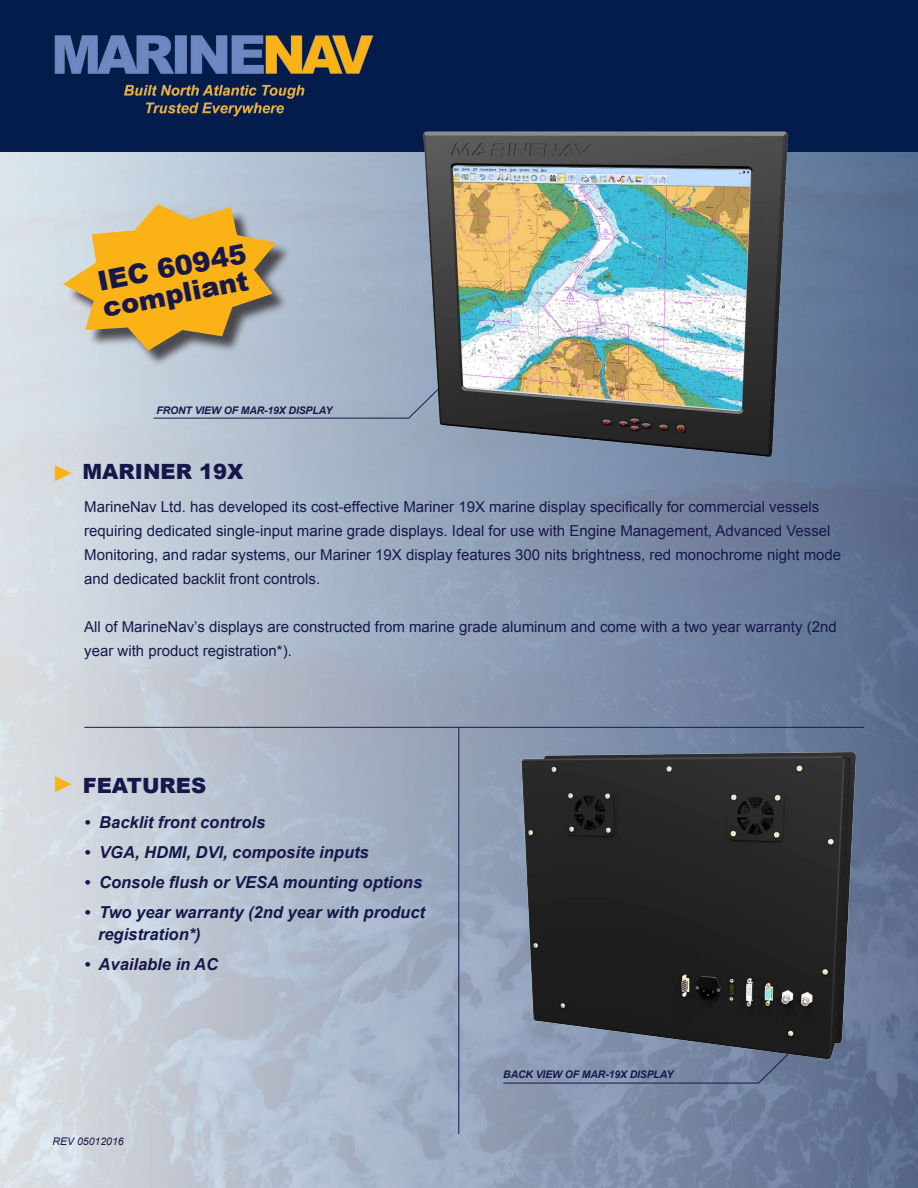
<style>
.page{position:relative;width:918px;height:1188px;background:#fff}
.page>*{position:absolute;margin:0;border:0;box-sizing:border-box;transform-origin:0 0}
.t1{font:900 27.15px/27px "Arial";color:#17184a}
.t2{font:900 21px "Arial";color:#17184a}
.t3{font:italic 700 16.5px/22.5px "Arial";color:#17184a}
.t4{font:15px/24px "Arial";color:#17184a}
.t5{font:italic 700 10.5px "Arial";letter-spacing:-.015em;color:#17184a}
.t6{font:italic 10.5px "Arial";color:#17184a}
.s1{font-family:"Minion Pro";font-weight:400;font-size:34.2px;color:#fab217}
</style>
<div class="page">
<div style="left:0;top:126px;width:918px;height:1062px;background:linear-gradient(to right,#dbe2e9,#55698e)"></div>
<div style="left:0;top:0;width:918px;height:151px;background:#031c4c"></div>
<img style="left:54px;top:35px;width:320px;height:82px">
<hr style="left:84px;top:727px;width:780px;height:1px;background:#17184a">
<hr style="left:459px;top:728px;width:1px;height:406px;background:#17184a">
<svg style="left:153px;top:388px;width:264px;height:31px;background:#aab8ca"></svg>
<svg style="left:503px;top:1064px;width:286px;height:20px;background:#7a88a5"></svg>
<div style="left:66px;top:207px;width:227px;height:160px;background:#231f20;opacity:.75"></div>
<svg style="left:63px;top:204px;width:213px;height:147px;background:#dab25a"></svg>
<img style="left:417px;top:131px;width:381px;height:325px">
<img style="left:503px;top:748px;width:369px;height:316px">
<h1 class="t1" style="left:95px;top:267px;width:152px;rotate:-11deg">IEC 60945 compliant</h1>
<p class="t5" style="left:156px;top:403px;width:177px">FRONT VIEW OF MAR-19X DISPLAY</p>
<h2 class="t2" style="left:53px;top:456px;width:192px"><span class="s1">▶</span> MARINER 19X</h2>
<p class="t4" style="left:84px;top:495px;width:758px">MarineNav Ltd. has developed its cost-effective Mariner 19X marine display specifically for commercial vessels requiring dedicated single-input marine grade displays. Ideal for use with Engine Management, Advanced Vessel Monitoring, and radar systems, our Mariner 19X display features 300 nits brightness, red monochrome night mode and dedicated backlit front controls.</p>
<p class="t4" style="left:84px;top:615px;width:754px">All of MarineNav’s displays are constructed from marine grade aluminum and come with a two year warranty (2nd year with product registration*).</p>
<h2 class="t2" style="left:53px;top:770px;width:155px"><span class="s1">▶</span> FEATURES</h2>
<p class="t3" style="left:84px;top:811px;width:182px">• Backlit front controls</p>
<p class="t3" style="left:84px;top:841px;width:286px">• VGA, HDMI, DVI, composite inputs</p>
<p class="t3" style="left:84px;top:871px;width:339px">• Console flush or VESA mounting options</p>
<p class="t3" style="left:98px;top:901px;width:328px;text-indent:-14px">• Two year warranty (2nd year with product registration*)</p>
<p class="t3" style="left:84px;top:954px;width:135px">• Available in AC</p>
<p class="t6" style="left:53px;top:1134px;width:73px">REV 05012016</p>
<p class="t5" style="left:503px;top:1068px;width:172px">BACK VIEW OF MAR-19X DISPLAY</p>
</div>
